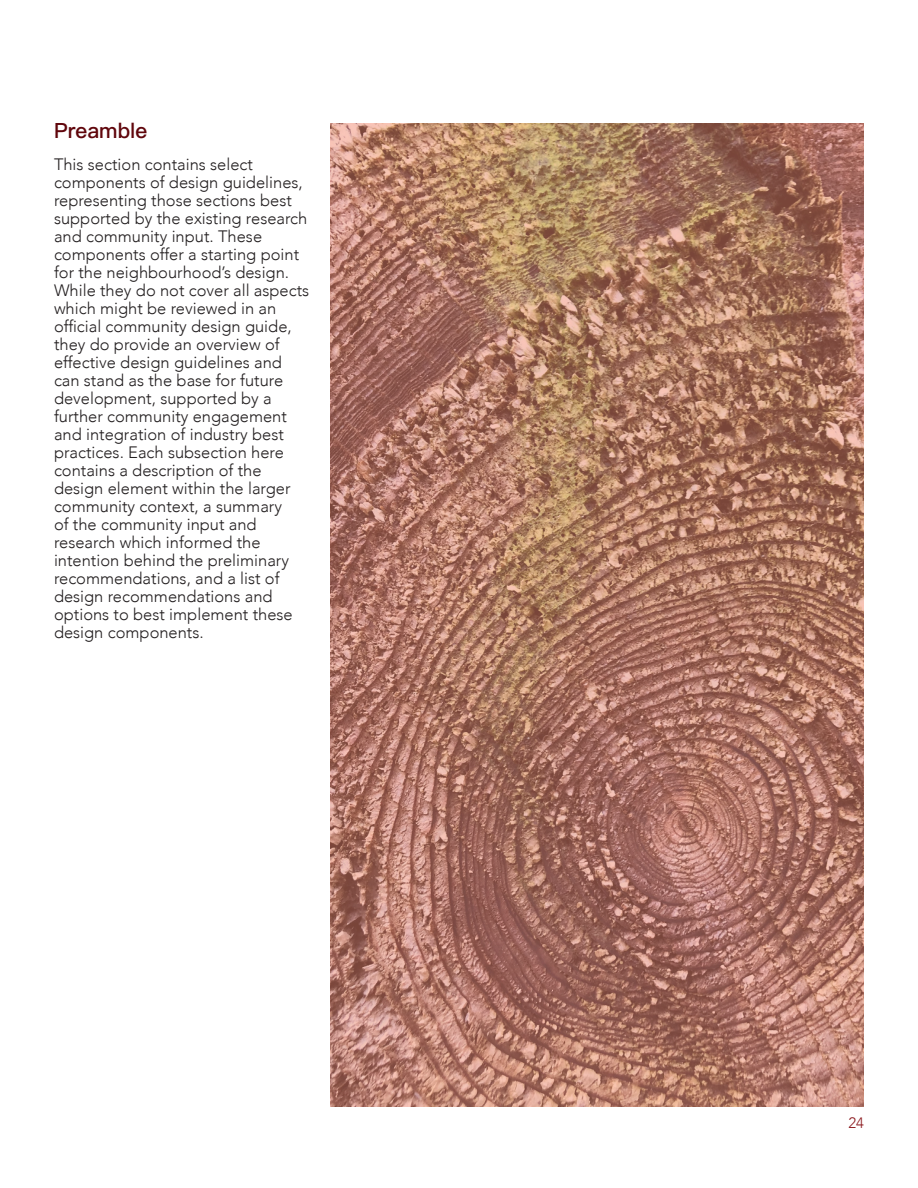
<style>
.page{position:relative;width:918px;height:1188px;background:#fff}
.page>*{position:absolute;margin:0;border:0;box-sizing:border-box;transform-origin:0 0}
.heading_2{font:500 21px "Ping Fang HK";color:#60060c}
.Body_Paragraph{font:300 16.5px/18px "Avenir";color:#231f20}
.t1{font:300 15px "Avenir";color:#8a161b}
</style>
<div class="page">
<svg style="left:330px;top:123px;width:534px;height:984px;background:#ac7866"></svg>
<p class="heading_2" style="left:54px;top:118px;width:95px">Preamble</p>
<p class="Body_Paragraph" style="left:54px;top:155px;width:257px">This section contains select components of design guidelines, representing those sections best supported by the existing research and community input. These components offer a starting point for the neighbourhood’s design.<br>While they do not cover all aspects which might be reviewed in an official community design guide, they do provide an overview of effective design guidelines and can stand as the base for future development, supported by a further community engagement and integration of industry best practices. Each subsection here contains a description of the design element within the larger community context, a summary<br>of the community input and research which informed the intention behind the preliminary recommendations, and a list of design recommendations and options to best implement these design components.</p>
<p class="t1" style="left:848px;top:1114px;width:17px">24</p>
</div>
